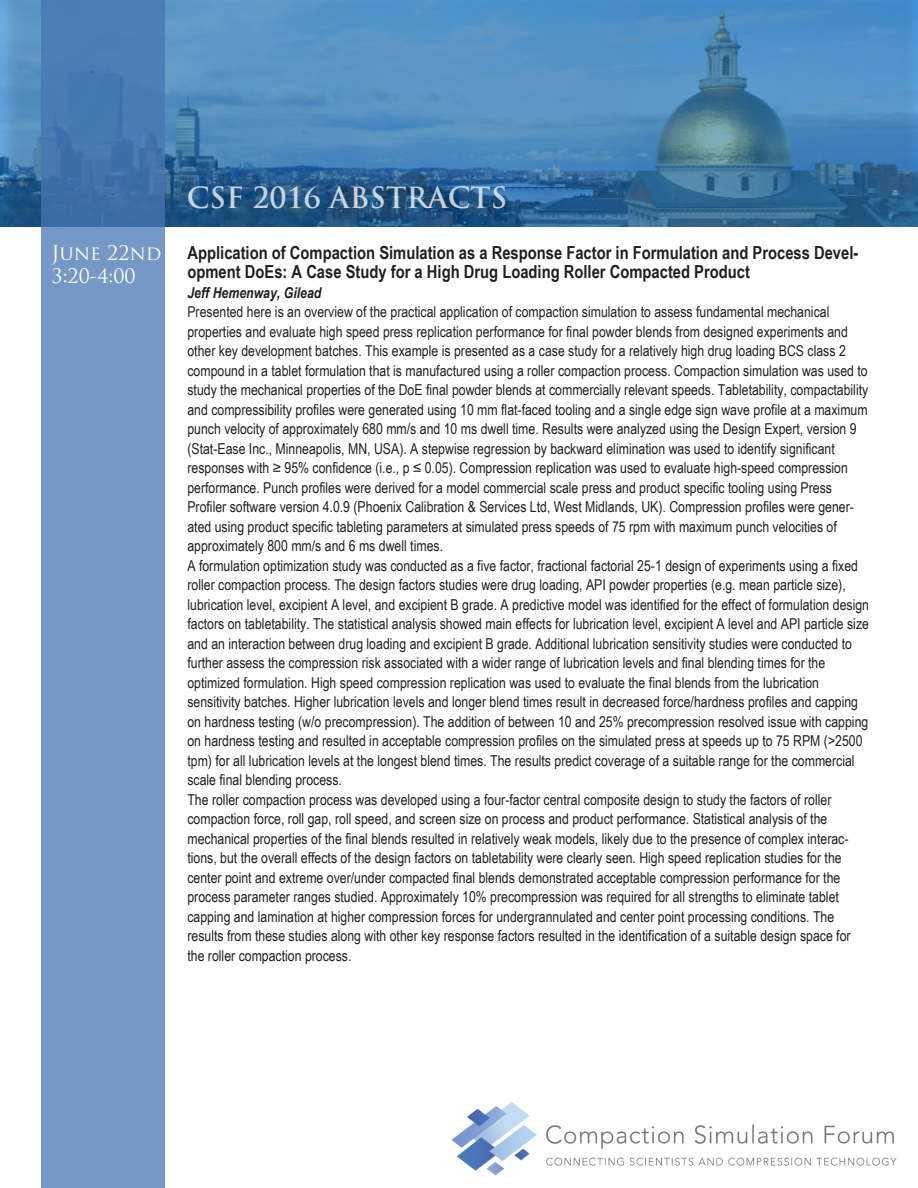
<style>
.page{position:relative;width:918px;height:1188px;background:#fff}
.page>*{position:absolute;margin:0;border:0;box-sizing:border-box;transform-origin:0 0}
.t1{font:700 28.5px "Trajan Pro";color:rgb(255 255 255/.75)}
.t2{font:19.5px/23.4px "Trajan Pro";color:#fff}
.t3{font:700 18px/19.5px "Arial Narrow";color:#231f20}
.t4{font:15px/19.5px "Arial Narrow";color:#231f20}
.t5{font:italic 700 15px "Arial Narrow";color:#231f20}
</style>
<div class="page">
<img style="left:0;top:0;width:918px;height:227px">
<svg style="left:41px;top:0;width:123px;height:1188px;background:#6c91c2"></svg>
<img style="left:451px;top:1102px;width:446px;height:74px">
<h2 class="t2" style="left:52px;top:241px;width:111px">JUNE 22ND<br>3:20-4:00</h2>
<h1 class="t1" style="left:187px;top:180px;width:322px">CSF 2016 ABSTRACTS</h1>
<p class="t3" style="left:187px;top:242px;width:672px">Application of Compaction Simulation as a Response Factor in Formulation and Process Devel&shy;opment DoEs: A Case Study for a High Drug Loading Roller Compacted Product</p>
<p class="t5" style="left:187px;top:281px;width:135px">Jeff Hemenway, Gilead</p>
<p class="t4" style="left:187px;top:301px;width:683px">Presented here is an overview of the practical application of compaction simulation to assess fundamental mechanical properties and evaluate high speed press replication performance for final powder blends from designed experiments and other key development batches. This example is presented as a case study for a relatively high drug loading BCS class 2 compound in a tablet formulation that is manufactured using a roller compaction process. Compaction simulation was used to study the mechanical properties of the DoE final powder blends at commercially relevant speeds. Tabletability, compactability and compressibility profiles were generated using 10 mm flat-faced tooling and a single edge sign wave profile at a maximum punch velocity of approximately 680 mm/s and 10 ms dwell time. Results were analyzed using the Design Expert, version 9 (Stat-Ease Inc., Minneapolis, MN, USA). A stepwise regression by backward elimination was used to identify significant responses with ≥ 95% confidence (i.e., p ≤ 0.05). Compression replication was used to evaluate high-speed compression performance. Punch profiles were derived for a model commercial scale press and product specific tooling using Press Profiler software version 4.0.9 (Phoenix Calibration &amp; Services Ltd, West Midlands, UK). Compression profiles were gener&shy;ated using product specific tableting parameters at simulated press speeds of 75 rpm with maximum punch velocities of approximately 800 mm/s and 6 ms dwell times.<br>A formulation optimization study was conducted as a five factor, fractional factorial 25-1 design of experiments using a fixed roller compaction process. The design factors studies were drug loading, API powder properties (e.g. mean particle size), lubrication level, excipient A level, and excipient B grade. A predictive model was identified for the effect of formulation design factors on tabletability. The statistical analysis showed main effects for lubrication level, excipient A level and API particle size and an interaction between drug loading and excipient B grade. Additional lubrication sensitivity studies were conducted to further assess the compression risk associated with a wider range of lubrication levels and final blending times for the optimized formulation. High speed compression replication was used to evaluate the final blends from the lubrication sensitivity batches. Higher lubrication levels and longer blend times result in decreased force/hardness profiles and capping on hardness testing (w/o precompression). The addition of between 10 and 25% precompression resolved issue with capping on hardness testing and resulted in acceptable compression profiles on the simulated press at speeds up to 75 RPM (&gt;2500 tpm) for all lubrication levels at the longest blend times. The results predict coverage of a suitable range for the commercial scale final blending process.<br>The roller compaction process was developed using a four-factor central composite design to study the factors of roller compaction force, roll gap, roll speed, and screen size on process and product performance. Statistical analysis of the mechanical properties of the final blends resulted in relatively weak models, likely due to the presence of complex interac&shy;tions, but the overall effects of the design factors on tabletability were clearly seen. High speed replication studies for the center point and extreme over/under compacted final blends demonstrated acceptable compression performance for the process parameter ranges studied. Approximately 10% precompression was required for all strengths to eliminate tablet capping and lamination at higher compression forces for undergrannulated and center point processing conditions. The results from these studies along with other key response factors resulted in the identification of a suitable design space for the roller compaction process.</p>
</div>
